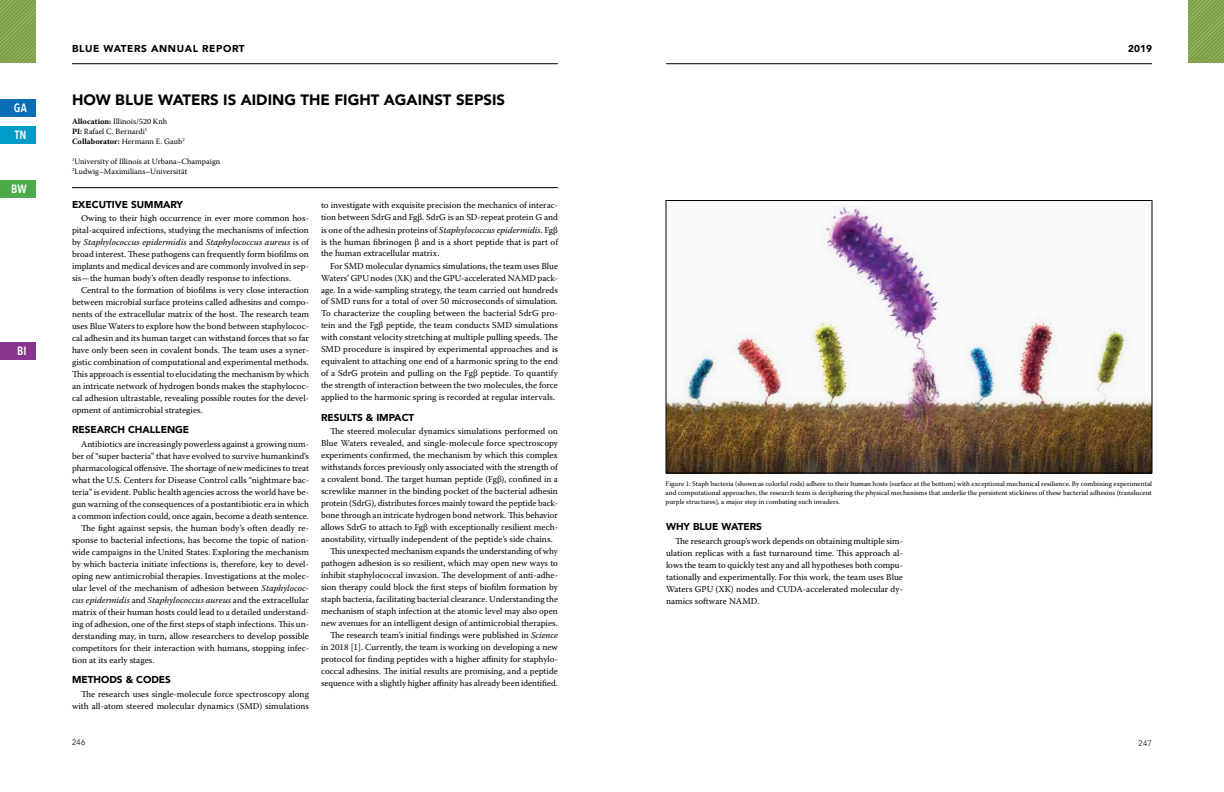
<style>
.page{position:relative;width:1224px;height:792px;background:#fff}
.page>*{position:absolute;margin:0;border:0;box-sizing:border-box;transform-origin:0 0}
.t1{font:900 15px "Avenir";color:#000}
.t2{font:600 12px "Avenir Next Condensed";letter-spacing:.005em;color:#fff}
.t3{font:900 10px "Avenir";color:#000}
.t4{font:900 10px "Avenir";letter-spacing:.06em;color:#000}
.t5{font:9px/12px "Warnock Pro";color:#000;text-align:justify}
.t6{font:italic 9px "Warnock Pro";color:#000}
.t7{font:8px/10px "Warnock Pro";color:#000}
.t8{font:300 8px "Avenir";letter-spacing:.06em;color:#000}
.t9{font:7px/9px "Warnock Pro";color:#000;text-align:justify}
.s1{font-weight:700}
.s2{font-style:italic}
.s3{font-style:normal}
</style>
<div class="page">
<img style="left:0;top:0;width:36px;height:63px">
<hr style="left:72px;top:187px;width:486px;height:1px;background:#000">
<div style="left:0;top:99px;width:36px;height:18px;background:#096eb5"></div>
<div style="left:0;top:126px;width:36px;height:18px;background:#009ec6"></div>
<div style="left:0;top:180px;width:36px;height:18px;background:#4daa4b"></div>
<div style="left:0;top:342px;width:36px;height:18px;background:#89348d"></div>
<img style="left:1188px;top:0;width:36px;height:63px">
<img style="left:668px;top:202px;width:482px;height:269px">
<div style="left:666px;top:200px;width:486px;height:273px;border:1px solid #000"></div>
<hr style="left:666px;top:63px;width:486px;height:1px;background:#000">
<hr style="left:72px;top:63px;width:486px;height:1px;background:#000">
<h2 class="t2" style="left:14px;top:98px;width:14px">GA</h2>
<h2 class="t2" style="left:15px;top:125px;width:13px">TN</h2>
<h2 class="t2" style="left:11px;top:179px;width:17px">BW</h2>
<h2 class="t2" style="left:17px;top:341px;width:11px">BI</h2>
<p class="t4" style="left:72px;top:40px;width:174px">BLUE WATERS ANNUAL REPORT</p>
<p class="t3" style="left:1128px;top:40px;width:25px">2019</p>
<h1 class="t1" style="left:72px;top:87px;width:435px">HOW BLUE WATERS IS AIDING THE FIGHT AGAINST SEPSIS</h1>
<p class="t7" style="left:72px;top:116px;width:114px"><span class="s1">Allocation:</span> Illinois/520 Knh<br><span class="s1">PI:</span> Rafael C. Bernardi<sup>1<br></sup><span class="s1">Collaborator:</span> Hermann E. Gaub<sup>2</sup></p>
<p class="t7" style="left:72px;top:156px;width:150px"><sup>1</sup>University of Illinois at Urbana–Champaign<br><sup>2</sup>Ludwig–Maximilians–Universität</p>
<p class="t3" style="left:72px;top:195px;width:113px">EXECUTIVE SUMMARY</p>
<p class="t5" style="left:72px;top:212px;width:239px;text-indent:9px">Owing to their high occurrence in ever more common hos&shy;pital-acquired infections, studying the mechanisms of infection by <span class="s2">Staphylococcus epidermidis</span> and <span class="s2">Staphylococcus aureus</span> is of broad interest. These pathogens can frequently form biofilms on implants and medical devices and are commonly involved in sep&shy;sis—the human body’s often deadly response to infections.</p>
<p class="t5" style="left:72px;top:284px;width:239px;text-indent:9px">Central to the formation of biofilms is very close interaction between microbial surface proteins called adhesins and compo&shy;nents of the extracellular matrix of the host. The research team uses Blue Waters to explore how the bond between staphylococ&shy;cal adhesin and its human target can withstand forces that so far have only been seen in covalent bonds. The team uses a syner&shy;gistic combination of computational and experimental methods.<br>This approach is essential to elucidating the mechanism by which an intricate network of hydrogen bonds makes the staphylococ&shy;cal adhesion ultrastable, revealing possible routes for the devel&shy;opment of antimicrobial strategies.</p>
<p class="t3" style="left:72px;top:421px;width:119px">RESEARCH CHALLENGE</p>
<p class="t5" style="left:81px;top:438px;width:230px">Antibiotics are increasingly powerless against a growing num-</p>
<p class="t5" style="left:72px;top:450px;width:238px">ber of “super bacteria” that have evolved to survive humankind’s</p>
<p class="t5" style="left:72px;top:462px;width:239px">pharmacological offensive. The shortage of new medicines to treat</p>
<p class="t5" style="left:72px;top:474px;width:238px">what the U.S. Centers for Disease Control calls “nightmare bac-</p>
<p class="t5" style="left:72px;top:486px;width:239px">teria” is evident. Public health agencies across the world have be-</p>
<p class="t5" style="left:72px;top:498px;width:239px">gun warning of the consequences of a postantibiotic era in which</p>
<p class="t5" style="left:72px;top:510px;width:238px">a common infection could, once again, become a death sentence.</p>
<p class="t5" style="left:81px;top:522px;width:229px">The fight against sepsis, the human body’s often deadly re-</p>
<p class="t5" style="left:72px;top:534px;width:239px">sponse to bacterial infections, has become the topic of nation-</p>
<p class="t5" style="left:72px;top:546px;width:239px">wide campaigns in the United States. Exploring the mechanism</p>
<p class="t5" style="left:72px;top:558px;width:238px">by which bacteria initiate infections is, therefore, key to devel-</p>
<p class="t5" style="left:72px;top:570px;width:238px">oping new antimicrobial therapies. Investigations at the molec-</p>
<p class="t5" style="left:72px;top:582px;width:238px">ular level of the mechanism of adhesion between <span class="s2">Staphylococ-</span></p>
<p class="t6" style="left:72px;top:595px;width:238px">cus epidermidis <span class="s3">and</span> Staphylococcus aureus <span class="s3">and the extracellular</span></p>
<p class="t5" style="left:72px;top:606px;width:239px">matrix of their human hosts could lead to a detailed understand-</p>
<p class="t5" style="left:72px;top:618px;width:239px">ing of adhesion, one of the first steps of staph infections. This un-</p>
<p class="t5" style="left:72px;top:630px;width:238px">derstanding may, in turn, allow researchers to develop possible</p>
<p class="t5" style="left:72px;top:642px;width:238px">competitors for their interaction with humans, stopping infec-</p>
<p class="t5" style="left:72px;top:654px;width:84px">tion at its early stages.</p>
<p class="t3" style="left:72px;top:671px;width:101px">METHODS &amp; CODES</p>
<p class="t5" style="left:72px;top:688px;width:239px;text-align:right">The research uses single-molecule force spectroscopy along with all-atom steered molecular dynamics (SMD) simulations</p>
<p class="t5" style="left:321px;top:199px;width:239px">to investigate with exquisite precision the mechanics of interac&shy;tion between SdrG and Fgβ. SdrG is an SD-repeat protein G and is one of the adhesin proteins of <span class="s2">Staphylococcus epidermidis</span>. Fgβ is the human fibrinogen β and is a short peptide that is part of the human extracellular matrix.</p>
<p class="t5" style="left:321px;top:259px;width:239px;text-indent:9px">For SMD molecular dynamics simulations, the team uses Blue Waters’ GPU nodes (XK) and the GPU-accelerated NAMD pack&shy;age. In a wide-sampling strategy, the team carried out hundreds of SMD runs for a total of over 50 microseconds of simulation.<br>To characterize the coupling between the bacterial SdrG pro&shy;tein and the Fgβ peptide, the team conducts SMD simulations with constant velocity stretching at multiple pulling speeds. The SMD procedure is inspired by experimental approaches and is equivalent to attaching one end of a harmonic spring to the end of a SdrG protein and pulling on the Fgβ peptide. To quantify the strength of interaction between the two molecules, the force applied to the harmonic spring is recorded at regular intervals.</p>
<p class="t3" style="left:321px;top:408px;width:95px">RESULTS &amp; IMPACT</p>
<p class="t5" style="left:330px;top:425px;width:229px">The steered molecular dynamics simulations performed on</p>
<p class="t5" style="left:321px;top:437px;width:239px">Blue Waters revealed, and single-molecule force spectroscopy</p>
<p class="t5" style="left:321px;top:449px;width:239px">experiments confirmed, the mechanism by which this complex</p>
<p class="t5" style="left:321px;top:461px;width:238px">withstands forces previously only associated with the strength of</p>
<p class="t5" style="left:321px;top:473px;width:238px">a covalent bond. The target human peptide (Fgβ), confined in a</p>
<p class="t5" style="left:321px;top:485px;width:238px">screwlike manner in the binding pocket of the bacterial adhesin</p>
<p class="t5" style="left:321px;top:497px;width:239px">protein (SdrG), distributes forces mainly toward the peptide back-</p>
<p class="t5" style="left:321px;top:509px;width:239px">bone through an intricate hydrogen bond network. This behavior</p>
<p class="t5" style="left:321px;top:521px;width:239px">allows SdrG to attach to Fgβ with exceptionally resilient mech-</p>
<p class="t5" style="left:321px;top:533px;width:233px">anostability, virtually independent of the peptide’s side chains.</p>
<p class="t5" style="left:330px;top:545px;width:229px">This unexpected mechanism expands the understanding of why</p>
<p class="t5" style="left:321px;top:557px;width:239px">pathogen adhesion is so resilient, which may open new ways to</p>
<p class="t5" style="left:321px;top:569px;width:239px">inhibit staphylococcal invasion. The development of anti-adhe-</p>
<p class="t5" style="left:321px;top:581px;width:238px">sion therapy could block the first steps of biofilm formation by</p>
<p class="t5" style="left:321px;top:593px;width:239px">staph bacteria, facilitating bacterial clearance. Understanding the</p>
<p class="t5" style="left:321px;top:605px;width:239px">mechanism of staph infection at the atomic level may also open</p>
<p class="t5" style="left:321px;top:617px;width:238px">new avenues for an intelligent design of antimicrobial therapies.</p>
<p class="t5" style="left:330px;top:629px;width:229px">The research team’s initial findings were published in <span class="s2">Science</span></p>
<p class="t5" style="left:321px;top:641px;width:238px">in 2018 [1]. Currently, the team is working on developing a new</p>
<p class="t5" style="left:321px;top:653px;width:238px">protocol for finding peptides with a higher affinity for staphylo-</p>
<p class="t5" style="left:321px;top:665px;width:239px">coccal adhesins. The initial results are promising, and a peptide</p>
<p class="t5" style="left:321px;top:677px;width:239px">sequence with a slightly higher affinity has already been identified.</p>
<p class="t9" style="left:666px;top:479px;width:488px">Figure 1: Staph bacteria (shown as colorful rods) adhere to their human hosts (surface at the bottom) with exceptional mechanical resilience. By combining experimental and computational approaches, the research team is deciphering the physical mechanisms that underlie the persistent stickiness of these bacterial adhesins (translucent purple structures), a major step in combating such invaders.</p>
<p class="t3" style="left:666px;top:518px;width:98px">WHY BLUE WATERS</p>
<p class="t5" style="left:666px;top:535px;width:239px;text-indent:9px">The research group’s work depends on obtaining multiple sim&shy;ulation replicas with a fast turnaround time. This approach al&shy;lows the team to quickly test any and all hypotheses both compu&shy;tationally and experimentally. For this work, the team uses Blue Waters GPU (XK) nodes and CUDA-accelerated molecular dy&shy;namics software NAMD.</p>
<p class="t8" style="left:72px;top:738px;width:15px">246</p>
<p class="t8" style="left:1139px;top:738px;width:15px">247</p>
</div>
